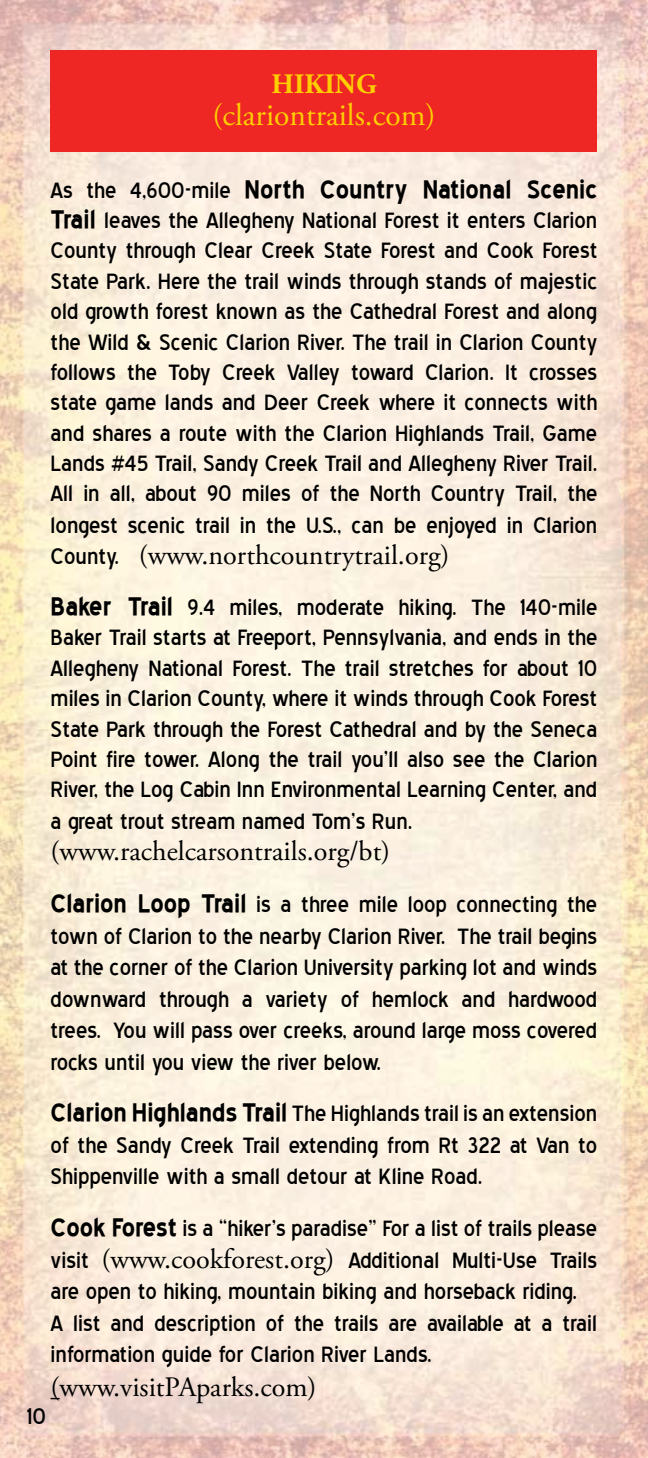
<style>
.page{position:relative;width:648px;height:1458px;background:#fff}
.page>*{position:absolute;margin:0;border:0;box-sizing:border-box;transform-origin:0 0}
.t1{font:700 31.5px "Blue Highway";color:#000}
.t2{font:31.5px "Adobe Garamond Pro";color:#ffce01}
.t3{font:28.12px/30.6px "Blue Highway";color:#000;text-align:justify}
.t4{font:28.12px "Adobe Garamond Pro";color:#000}
.t5{font:700 28.12px "Adobe Garamond Pro";color:#ffce01}
.s1{font-weight:400;font-size:28.12px}
.s2{font-weight:700;font-size:31.5px}
.s3{font-family:"Blue Highway"}
.s4{font-family:"Adobe Garamond Pro"}
</style>
<div class="page">
<img style="left:0;top:0;width:648px;height:1458px">
<div style="left:51px;top:51px;width:546px;height:101px;background:#ee2624"></div>
<p class="t5" style="left:271px;top:68px;width:107px">HIKING</p>
<p class="t2" style="left:212px;top:96px;width:225px">(clariontrails.com)</p>
<p class="t1" style="left:51px;top:175px;width:548px"><span class="s1">As the 4,600-mile</span> North Country National Scenic</p>
<p class="t3" style="left:51px;top:205px;width:548px"><span class="s2">Trail</span> leaves the Allegheny National Forest it enters Clarion County through Clear Creek State Forest and Cook Forest State Park. Here the trail winds through stands of majestic old growth forest known as the Cathedral Forest and along the Wild &amp; Scenic Clarion River. The trail in Clarion County follows the Toby Creek Valley toward Clarion. It crosses state game lands and Deer Creek where it connects with and shares a route with the Clarion Highlands Trail, Game Lands #45 Trail, Sandy Creek Trail and Allegheny River Trail.<br>All in all, about 90 miles of the North Country Trail, the longest scenic trail in the U.S., can be enjoyed in Clarion</p>
<p class="t4" style="left:51px;top:539px;width:400px"><span class="s3">County.</span> (www.northcountrytrail.org)</p>
<p class="t3" style="left:51px;top:592px;width:548px"><span class="s2">Baker Trail</span> 9.4 miles, moderate hiking. The 140-mile Baker Trail starts at Freeport, Pennsylvania, and ends in the Allegheny National Forest. The trail stretches for about 10 miles in Clarion County, where it winds through Cook Forest State Park through the Forest Cathedral and by the Seneca Point fire tower. Along the trail you’ll also see the Clarion River, the Log Cabin Inn Environmental Learning Center, and a great trout stream named Tom’s Run.</p>
<p class="t4" style="left:51px;top:834px;width:341px">(www.rachelcarsontrails.org/bt)</p>
<p class="t3" style="left:51px;top:889px;width:548px;line-height:31.5px"><span class="s2">Clarion Loop Trail</span> is a three mile loop connecting the town of Clarion to the nearby Clarion River. The trail begins at the corner of the Clarion University parking lot and winds downward through a variety of hemlock and hardwood trees. You will pass over creeks, around large moss covered rocks until you view the river below.</p>
<p class="t3" style="left:51px;top:1098px;width:548px;line-height:31.5px"><span class="s2">Clarion Highlands Trail</span> The Highlands trail is an extension of the Sandy Creek Trail extending from Rt 322 at Van to Shippenville with a small detour at Kline Road.</p>
<p class="t3" style="left:51px;top:1213px;width:548px;line-height:31.5px;text-align:left"><span class="s2">Cook Forest</span> is a “hiker’s paradise” For a list of trails please visit <span class="s4">(www.cookforest.org)</span> Additional Multi-Use Trails are open to hiking, mountain biking and horseback riding.<br>A list and description of the trails are available at a trail information guide for Clarion River Lands.</p>
<p class="t4" style="left:51px;top:1370px;width:267px">(www.visitPAparks.com)</p>
<p class="t3" style="left:27px;top:1401px;width:21px">10</p>
</div>
